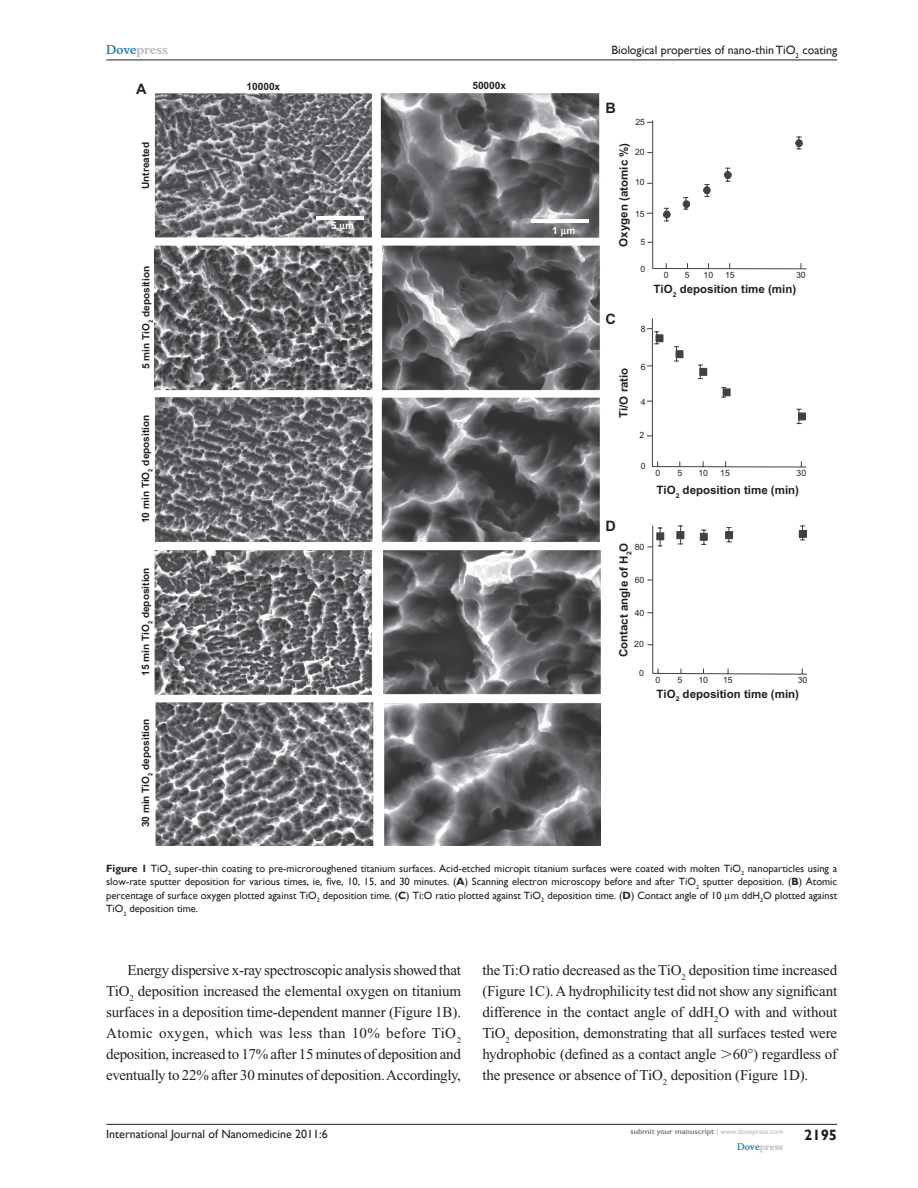
<style>
.page{position:relative;width:918px;height:1188px;background:#fff}
.page>*{position:absolute;margin:0;border:0;box-sizing:border-box;transform-origin:0 0}
.t1{font:15px/21px "Times New Roman";letter-spacing:-.015em;color:#231f20;text-align:justify}
.t2{font:700 15px "Gill Sans";color:#231f20}
.t3{font:700 14.4px "Arial";color:#231f20}
.t4{font:12px "Gill Sans";color:#231f20}
.t5{font:700 12px "Musee";color:#b8b9bc}
.t6{font:700 11.55px "Arial";color:#231f20}
.t7{font:10.5px/13.5px "Gill Sans";color:#231f20;text-align:justify}
.t8{font:700 10.05px "Arial";color:#231f20}
.t9{font:700 10.05px "Arial";color:#fff}
.t10{font:700 9px "Musee";color:#b8b9bc}
.t11{font:8.7px "Arial";color:#231f20}
.t12{font:700 7.5px "Gill Sans";color:#808285}
.s1{color:#3485ae}
.s2{font-weight:700}
.s3{font-family:"Mathematical Pi One"}
.s4{font-weight:400;color:#b8b9bc}
</style>
<div class="page">
<img style="left:154px;top:94px;width:447px;height:752px">
<hr style="left:316px;top:216px;width:48px;height:3px;background:#fff">
<svg style="left:647px;top:318px;width:160px;height:150px"></svg>
<svg style="left:646px;top:120px;width:161px;height:150px"></svg>
<div style="left:676px;top:350px;width:7px;height:8px;background:#404142;border:1px solid #404142"></div>
<div style="left:699px;top:368px;width:8px;height:8px;background:#404142;border:1px solid #404142"></div>
<div style="left:723px;top:389px;width:7px;height:7px;background:#404142"></div>
<div style="left:798px;top:413px;width:8px;height:7px;background:#404142"></div>
<div style="left:656px;top:334px;width:7px;height:8px;background:#404142;border:1px solid #404142"></div>
<hr style="left:531px;top:221px;width:57px;height:2px;background:#fff">
<hr style="left:531px;top:220px;width:57px;height:1px;background:#fff">
<svg style="left:647px;top:525px;width:160px;height:150px"></svg>
<hr style="left:106px;top:1124px;width:731px;height:1px;background:#231f20">
<hr style="left:106px;top:60px;width:731px;height:1px;background:#231f20">
<svg style="left:340px;top:224px;width:5px;height:8px"></svg>
<svg style="left:561px;top:228px;width:6px;height:8px"></svg>
<p class="t5" style="left:106px;top:43px;width:63px"><span class="s1">Dove</span>press</p>
<p class="t3" style="left:136px;top:81px;width:12px">A</p>
<p class="t8" style="left:140px;top:189px;width:49px;rotate:-90deg">Untreated</p>
<p class="t8" style="left:140px;top:369px;width:105px;rotate:-90deg">5 min TiO<sub>2</sub> deposition</p>
<p class="t8" style="left:140px;top:523px;width:110px;rotate:-90deg">10 min TiO<sub>2</sub> deposition</p>
<p class="t8" style="left:140px;top:676px;width:110px;rotate:-90deg">15 min TiO<sub>2</sub> deposition</p>
<p class="t8" style="left:140px;top:827px;width:110px;rotate:-90deg">30 min TiO<sub>2</sub> deposition</p>
<p class="t8" style="left:247px;top:80px;width:35px">10000x</p>
<p class="t9" style="left:331px;top:220px;width:25px">5 m</p>
<p class="t8" style="left:472px;top:80px;width:35px">50000x</p>
<p class="t9" style="left:552px;top:224px;width:25px">1 m</p>
<p class="t4" style="left:611px;top:43px;width:227px">Biological properties of nano-thin TiO<sub>2</sub> coating</p>
<p class="t3" style="left:606px;top:100px;width:12px">B</p>
<p class="t11" style="left:636px;top:117px;width:11px">25</p>
<p class="t6" style="left:617px;top:247px;width:105px;rotate:-90deg">Oxygen (atomic %)</p>
<p class="t11" style="left:635px;top:147px;width:11px">20</p>
<p class="t11" style="left:635px;top:177px;width:11px">10</p>
<p class="t11" style="left:635px;top:209px;width:11px">15</p>
<p class="t11" style="left:640px;top:237px;width:6px">5</p>
<p class="t11" style="left:640px;top:264px;width:6px">0</p>
<p class="t3" style="left:606px;top:311px;width:12px">C</p>
<p class="t6" style="left:617px;top:418px;width:52px;rotate:-90deg">Ti/O ratio</p>
<p class="t11" style="left:641px;top:324px;width:6px">8</p>
<p class="t11" style="left:641px;top:361px;width:6px">6</p>
<p class="t11" style="left:641px;top:397px;width:6px">4</p>
<p class="t11" style="left:640px;top:430px;width:6px">2</p>
<p class="t11" style="left:664px;top:270px;width:6px">0</p>
<p class="t11" style="left:685px;top:270px;width:6px">5</p>
<p class="t11" style="left:704px;top:270px;width:11px">10</p>
<p class="t11" style="left:725px;top:270px;width:11px">15</p>
<p class="t11" style="left:796px;top:270px;width:11px">30</p>
<p class="t6" style="left:654px;top:282px;width:144px">TiO<sub>2</sub> deposition time (min)</p>
<p class="t3" style="left:606px;top:518px;width:12px">D</p>
<p class="t11" style="left:641px;top:461px;width:6px">0</p>
<p class="t6" style="left:617px;top:657px;width:116px;rotate:-90deg">Contact angle of H O<sub>2</sub></p>
<p class="t11" style="left:635px;top:542px;width:11px">80</p>
<p class="t11" style="left:635px;top:575px;width:11px">60</p>
<p class="t11" style="left:635px;top:608px;width:11px">40</p>
<p class="t11" style="left:634px;top:639px;width:11px">20</p>
<p class="t11" style="left:639px;top:668px;width:6px">0</p>
<p class="t11" style="left:655px;top:468px;width:6px">0</p>
<p class="t11" style="left:678px;top:468px;width:6px">5</p>
<p class="t11" style="left:698px;top:468px;width:11px">10</p>
<p class="t11" style="left:720px;top:468px;width:11px">15</p>
<p class="t11" style="left:797px;top:468px;width:11px">30</p>
<p class="t6" style="left:656px;top:484px;width:144px">TiO<sub>2</sub> deposition time (min)</p>
<p class="t11" style="left:655px;top:675px;width:6px">0</p>
<p class="t11" style="left:678px;top:675px;width:6px">5</p>
<p class="t11" style="left:698px;top:675px;width:11px">10</p>
<p class="t11" style="left:723px;top:675px;width:11px">15</p>
<p class="t11" style="left:798px;top:675px;width:11px">30</p>
<p class="t6" style="left:656px;top:687px;width:144px">TiO<sub>2</sub> deposition time (min)</p>
<p class="t7" style="left:106px;top:861px;width:732px"><span class="s2">Figure 1</span> TiO<sub>2</sub> super-thin coating to pre-microroughened titanium surfaces. Acid-etched micropit titanium surfaces were coated with molten TiO<sub>2</sub> nanoparticles using a slow-rate sputter deposition for various times, ie, five, 10, 15, and 30 minutes. (<span class="s2">A</span>) Scanning electron microscopy before and after TiO<sub>2</sub> sputter deposition. (<span class="s2">B</span>) Atomic percentage of surface oxygen plotted against TiO<sub>2</sub> deposition time. (<span class="s2">C</span>) Ti:O ratio plotted against TiO<sub>2</sub> deposition time. (<span class="s2">D</span>) Contact angle of 10 m ddH<sub>2</sub>O plotted against TiO<sub>2</sub> deposition time.</p>
<p class="t1" style="left:106px;top:959px;width:356px;text-indent:21px">Energy dispersive x-ray spectroscopic analysis showed that TiO<sub>2</sub> deposition increased the elemental oxygen on titanium surfaces in a deposition time-dependent manner (Figure 1B).<br>Atomic oxygen, which was less than 10% before TiO<sub>2 </sub>deposition, increased to 17% after 15 minutes of deposition and eventually to 22% after 30 minutes of deposition. Accordingly,</p>
<p class="t1" style="left:482px;top:959px;width:356px">the Ti:O ratio decreased as the TiO<sub>2</sub> deposition time increased (Figure 1C). A hydrophilicity test did not show any significant difference in the contact angle of ddH<sub>2</sub>O with and without TiO<sub>2</sub> deposition, demonstrating that all surfaces tested were hydrophobic (defined as a contact angle <span class="s3">.</span>60 ) regardless of the presence or absence of TiO<sub>2</sub> deposition (Figure 1D).</p>
<p class="t4" style="left:106px;top:1127px;width:223px">International Journal of Nanomedicine 2011:6</p>
<p class="t12" style="left:631px;top:1127px;width:154px">submit your manuscript <span class="s4">| www.dovepress.com</span></p>
<p class="t10" style="left:737px;top:1141px;width:48px"><span class="s1">Dove</span>press</p>
<p class="t2" style="left:804px;top:1126px;width:35px">2195</p>
</div>
